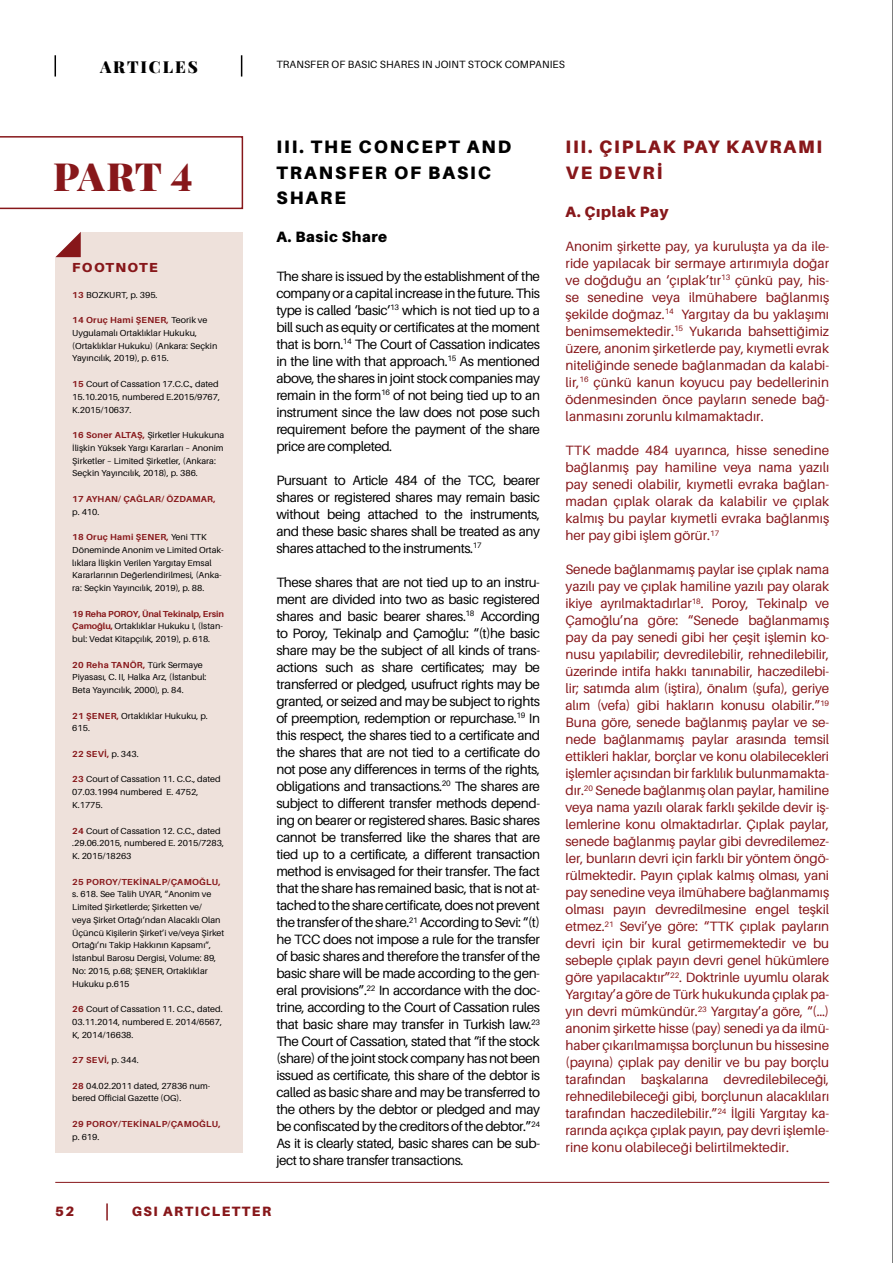
<style>
.page{position:relative;width:893px;height:1263px;background:#fff}
.page>*{position:absolute;margin:0;border:0;box-sizing:border-box;transform-origin:0 0}
.t1{font:900 39px "Playfair Display";color:#87171a}
.t2{font:900 18px/25.5px "Aileron";letter-spacing:.11em;color:#000}
.t3{font:900 18px/25.5px "Aileron";letter-spacing:.1em;color:#87171a}
.t4{font:900 16.5px "Playfair Display";letter-spacing:.12em;color:#000}
.t5{font:900 15px "Aileron";letter-spacing:.04em;color:#000}
.t6{font:900 15px "Aileron";letter-spacing:.04em;color:#87171a}
.t7{font:13.5px/17px "Aileron";letter-spacing:-.03em;color:#000;text-align:justify}
.t8{font:13.5px/17px "Aileron";color:#87171a;text-align:justify}
.t9{font:900 13.5px "Aileron";letter-spacing:.11em;color:#87171a}
.t10{font:900 13.05px "Aileron";letter-spacing:.1em;color:#87171a}
.t11{font:10.5px "Aileron";letter-spacing:.01em;color:#000}
.t12{font:8.7px/12.8px "Aileron";color:#000}
.t13{font:700 8.7px "Aileron";letter-spacing:.03em;color:#87171a}
.s1{font-weight:700;color:#87171a}
.s2{font-weight:400;color:#000}
</style>
<div class="page">
<svg style="left:0;top:136px;width:243px;height:73px"></svg>
<hr style="left:55px;top:1182px;width:774px;height:1px;background:#87171a">
<svg style="left:106px;top:1203px;width:2px;height:17px"></svg>
<svg style="left:55px;top:55px;width:1px;height:22px"></svg>
<svg style="left:241px;top:55px;width:1px;height:22px"></svg>
<hr style="left:892px;top:0;width:1px;height:1263px;background:#000">
<div style="left:55px;top:232px;width:187px;height:920px;background:#eee1db"></div>
<svg style="left:55px;top:232px;width:26px;height:25px"></svg>
<p class="t4" style="left:100px;top:54px;width:99px">ARTICLES</p>
<h1 class="t1" style="left:53px;top:146px;width:141px">PART 4</h1>
<p class="t10" style="left:72px;top:260px;width:87px">FOOTNOTE</p>
<p class="t12" style="left:72px;top:288px;width:87px"><span class="s1">13</span> BOZKURT, p. 395.</p>
<p class="t12" style="left:72px;top:314px;width:147px"><span class="s1">14 Oruç Hami ŞENER,</span> Teorik ve<br>Uygulamalı Ortaklıklar Hukuku, (Ortaklıklar Hukuku) (Ankara: Seçkin<br>Yayıncılık, 2019), p. 615.</p>
<p class="t12" style="left:72px;top:378px;width:149px"><span class="s1">15</span> Court of Cassation 17.C.C., dated<br>15.10.2015, numbered E.2015/9767,<br>K.2015/10637.</p>
<p class="t12" style="left:72px;top:429px;width:154px"><span class="s1">16 Soner ALTAŞ,</span> Şirketler Hukukuna İlişkin Yüksek Yargı Kararları – Anonim Şirketler – Limited Şirketler, (Ankara:<br>Seçkin Yayıncılık, 2018), p. 386.</p>
<p class="t13" style="left:72px;top:494px;width:145px">17 AYHAN/ ÇAĞLAR/ ÖZDAMAR,</p>
<p class="t12" style="left:72px;top:505px;width:29px">p. 410.</p>
<p class="t12" style="left:72px;top:531px;width:153px"><span class="s1">18 Oruç Hami ŞENER,</span> Yeni TTK Döneminde Anonim ve Limited Ortak&shy;lıklara İlişkin Verilen Yargıtay Emsal Kararlarının Değerlendirilmesi, (Anka&shy;ra: Seçkin Yayıncılık, 2019), p. 88.</p>
<p class="t12" style="left:72px;top:607px;width:153px"><span class="s1">19 Reha POROY, Ünal Tekinalp, Ersin<br>Çamoğlu,</span> Ortaklıklar Hukuku I, (İstan&shy;bul: Vedat Kitapçılık, 2019), p. 618.</p>
<p class="t12" style="left:72px;top:658px;width:136px"><span class="s1">20 Reha TANÖR,</span> Türk Sermaye<br>Piyasası, C. II, Halka Arz, (İstanbul:<br>Beta Yayıncılık, 2000), p. 84.</p>
<p class="t12" style="left:72px;top:709px;width:137px"><span class="s1">21 ŞENER,</span> Ortaklıklar Hukuku, p.<br>615.</p>
<p class="t13" style="left:72px;top:749px;width:68px">22 SEVİ, <span class="s2">p. 343.</span></p>
<p class="t12" style="left:72px;top:773px;width:150px"><span class="s1">23</span> Court of Cassation 11. C.C., dated<br>07.03.1994 numbered E. 4752,<br>K.1775.</p>
<p class="t12" style="left:72px;top:824px;width:153px"><span class="s1">24</span> Court of Cassation 12. C.C., dated .29.06.2015, numbered E. 2015/7283,<br>K. 2015/18263</p>
<p class="t13" style="left:72px;top:877px;width:150px">25 POROY/TEKİNALP/ÇAMOĞLU,</p>
<p class="t12" style="left:72px;top:888px;width:154px">s. 618. See Talih UYAR, “Anonim ve Limited Şirketlerde; Şirketten ve/<br>veya Şirket Ortağı’ndan Alacaklı Olan Üçüncü Kişilerin Şirket’i ve/veya Şirket Ortağı’nı Takip Hakkının Kapsamı”, İstanbul Barosu Dergisi, Volume: 89, No: 2015, p.68; ŞENER, Ortaklıklar Hukuku p.615</p>
<p class="t12" style="left:72px;top:1003px;width:152px;text-align:justify"><span class="s1">26</span> Court of Cassation 11. C.C., dated.<br>03.11.2014, numbered E. 2014/6567, K, 2014/16638.</p>
<p class="t13" style="left:72px;top:1055px;width:68px">27 SEVİ, <span class="s2">p. 344.</span></p>
<p class="t12" style="left:72px;top:1079px;width:140px"><span class="s1">28</span> 04.02.2011 dated, 27836 num&shy;bered Official Gazette (OG).</p>
<p class="t13" style="left:72px;top:1119px;width:150px">29 POROY/TEKİNALP/ÇAMOĞLU,</p>
<p class="t12" style="left:72px;top:1130px;width:29px">p. 619.</p>
<p class="t11" style="left:276px;top:59px;width:290px">TRANSFER OF BASIC SHARES IN JOINT STOCK COMPANIES</p>
<h2 class="t2" style="left:276px;top:134px;width:236px">III. THE CONCEPT AND<br>TRANSFER OF BASIC<br>SHARE</h2>
<p class="t5" style="left:276px;top:228px;width:112px">A. Basic Share</p>
<p class="t7" style="left:276px;top:268px;width:265px">The share is issued by the establishment of the company or a capital increase in the future. This type is called ‘basic’<sup>13</sup> which is not tied up to a bill such as equity or certificates at the moment that is born.<sup>14</sup> The Court of Cassation indicates in the line with that approach.<sup>15</sup> As mentioned above, the shares in joint stock companies may remain in the form<sup>16</sup> of not being tied up to an instrument since the law does not pose such requirement before the payment of the share price are completed.</p>
<p class="t7" style="left:276px;top:472px;width:265px">Pursuant to Article 484 of the TCC, bearer shares or registered shares may remain basic without being attached to the instruments, and these basic shares shall be treated as any shares attached to the instruments.<sup>17</sup></p>
<p class="t7" style="left:276px;top:574px;width:265px">These shares that are not tied up to an instru&shy;ment are divided into two as basic registered shares and basic bearer shares.<sup>18</sup> According to Poroy, Tekinalp and Çamoğlu: “(t)he basic share may be the subject of all kinds of trans&shy;actions such as share certificates; may be transferred or pledged, usufruct rights may be granted, or seized and may be subject to rights of preemption, redemption or repurchase.<sup>19</sup> In this respect, the shares tied to a certificate and the shares that are not tied to a certificate do not pose any differences in terms of the rights, obligations and transactions.<sup>20</sup> The shares are subject to different transfer methods depend&shy;ing on bearer or registered shares. Basic shares cannot be transferred like the shares that are tied up to a certificate, a different transaction method is envisaged for their transfer. The fact that the share has remained basic, that is not at&shy;tached to the share certificate, does not prevent the transfer of the share.<sup>21</sup> According to Sevi: “(t) he TCC does not impose a rule for the transfer of basic shares and therefore the transfer of the basic share will be made according to the gen&shy;eral provisions”.<sup>22</sup> In accordance with the doc&shy;trine, according to the Court of Cassation rules that basic share may transfer in Turkish law.<sup>23<br></sup>The Court of Cassation, stated that “if the stock (share) of the joint stock company has not been issued as certificate, this share of the debtor is called as basic share and may be transferred to the others by the debtor or pledged and may be confiscated by the creditors of the debtor.”<sup>24<br></sup>As it is clearly stated, basic shares can be sub&shy;ject to share transfer transactions.</p>
<h2 class="t3" style="left:566px;top:134px;width:258px">III. ÇIPLAK PAY KAVRAMI<br>VE DEVRİ</h2>
<p class="t6" style="left:566px;top:203px;width:105px">A. Çıplak Pay</p>
<p class="t8" style="left:566px;top:238px;width:265px">Anonim şirkette pay, ya kuruluşta ya da ile&shy;ride yapılacak bir sermaye artırımıyla doğar ve doğduğu an ‘çıplak’tır<sup>13</sup> çünkü pay, his&shy;se senedine veya ilmühabere bağlanmış şekilde doğmaz.<sup>14</sup> Yargıtay da bu yaklaşımı benimsemektedir.<sup>15</sup> Yukarıda bahsettiğimiz üzere, anonim şirketlerde pay, kıymetli evrak niteliğinde senede bağlanmadan da kalabi&shy;lir,<sup>16</sup> çünkü kanun koyucu pay bedellerinin ödenmesinden önce payların senede bağ&shy;lanmasını zorunlu kılmamaktadır.</p>
<p class="t8" style="left:566px;top:442px;width:265px">TTK madde 484 uyarınca, hisse senedine bağlanmış pay hamiline veya nama yazılı pay senedi olabilir, kıymetli evraka bağlan&shy;madan çıplak olarak da kalabilir ve çıplak kalmış bu paylar kıymetli evraka bağlanmış her pay gibi işlem görür.<sup>17</sup></p>
<p class="t8" style="left:566px;top:561px;width:265px">Senede bağlanmamış paylar ise çıplak nama yazılı pay ve çıplak hamiline yazılı pay olarak ikiye ayrılmaktadırlar<sup>18</sup>. Poroy, Tekinalp ve Çamoğlu’na göre: “Senede bağlanmamış pay da pay senedi gibi her çeşit işlemin ko&shy;nusu yapılabilir; devredilebilir, rehnedilebilir, üzerinde intifa hakkı tanınabilir, haczedilebi&shy;lir; satımda alım (iştira), önalım (şufa), geriye alım (vefa) gibi hakların konusu olabilir.”<sup>19<br></sup>Buna göre, senede bağlanmış paylar ve se&shy;nede bağlanmamış paylar arasında temsil ettikleri haklar, borçlar ve konu olabilecekleri işlemler açısından bir farklılık bulunmamakta&shy;dır.<sup>20</sup> Senede bağlanmış olan paylar, hamiline veya nama yazılı olarak farklı şekilde devir iş&shy;lemlerine konu olmaktadırlar. Çıplak paylar, senede bağlanmış paylar gibi devredilemez&shy;ler, bunların devri için farklı bir yöntem öngö&shy;rülmektedir. Payın çıplak kalmış olması, yani pay senedine veya ilmühabere bağlanmamış olması payın devredilmesine engel teşkil etmez.<sup>21</sup> Sevi’ye göre: “TTK çıplak payların devri için bir kural getirmemektedir ve bu sebeple çıplak payın devri genel hükümlere göre yapılacaktır”<sup>22</sup>. Doktrinle uyumlu olarak Yargıtay’a göre de Türk hukukunda çıplak pa&shy;yın devri mümkündür.<sup>23</sup> Yargıtay’a göre, “(…) anonim şirkette hisse (pay) senedi ya da ilmü&shy;haber çıkarılmamışsa borçlunun bu hissesine (payına) çıplak pay denilir ve bu pay borçlu tarafından başkalarına devredilebileceği, rehnedilebileceği gibi, borçlunun alacaklıları tarafından haczedilebilir.”<sup>24</sup> İlgili Yargıtay ka&shy;rarında açıkça çıplak payın, pay devri işlemle&shy;rine konu olabileceği belirtilmektedir.</p>
<p class="t9" style="left:55px;top:1203px;width:21px">52</p>
<p class="t9" style="left:132px;top:1203px;width:141px">GSI ARTICLETTER</p>
</div>
